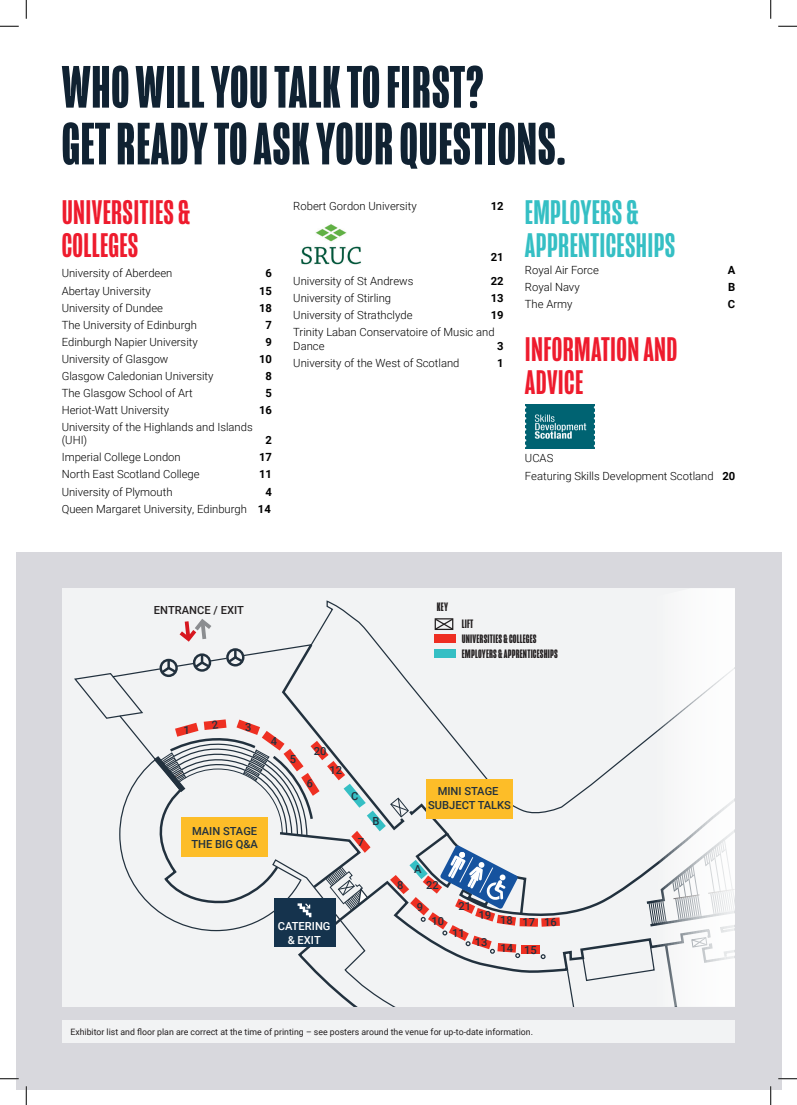
<style>
.page{position:relative;width:797px;height:1105px;background:#fff}
.page>*{position:absolute;margin:0;border:0;box-sizing:border-box;transform-origin:0 0}
.t1{font:700 61.25px/56.8px "Mongoose";letter-spacing:.01em;color:#102232}
.Exhibitor_List_Sub_Title{font:500 35px/32.5px "Mongoose";letter-spacing:.01em;color:#ee1b2d}
.Exhibitor_Text__P{font:500 35px/32.5px "Mongoose";letter-spacing:.01em;color:#35bfc4}
.t2{font:700 12.5px "Mongoose";letter-spacing:.015em;color:#231f20}
.Exhibitor_Text__P-2{font:300 11.25px/13.5px "Roboto";color:#000}
.Exhibitor_Text__P-3{font:700 11.25px "Roboto";color:#000}
.t3{font:500 11.12px/13.4px "Roboto";color:#22313e}
.t4{font:500 11.12px/13.4px "Roboto";color:#fff;text-align:center}
.t5{font:500 11.12px "Roboto";color:#231f20}
.t6{font:8.75px "Roboto";color:#231f20}
.s1{font-weight:700}
</style>
<div class="page">
<div style="left:16px;top:552px;width:765px;height:537px;background:#d8d8dd"></div>
<div style="left:62px;top:588px;width:673px;height:419px;background:#f2f3f4"></div>
<svg style="left:302px;top:959px;width:197px;height:48px"></svg>
<svg style="left:499px;top:589px;width:236px;height:418px"></svg>
<div style="left:62px;top:1021px;width:672px;height:22px;background:#f2f3f4"></div>
<img style="left:525px;top:404px;width:69px;height:45px">
<img style="left:301px;top:224px;width:60px;height:41px">
<svg style="left:0;top:25px;width:19px;height:2px"></svg>
<svg style="left:778px;top:25px;width:19px;height:2px"></svg>
<svg style="left:0;top:1078px;width:19px;height:1px"></svg>
<svg style="left:778px;top:1078px;width:19px;height:1px"></svg>
<svg style="left:25px;top:0;width:2px;height:19px"></svg>
<svg style="left:25px;top:1086px;width:2px;height:19px"></svg>
<svg style="left:770px;top:0;width:1px;height:19px"></svg>
<svg style="left:770px;top:1086px;width:1px;height:19px"></svg>
<svg style="left:111px;top:618px;width:449px;height:341px"></svg>
<p class="t1" style="left:62px;top:60px;width:505px">WHO WILL YOU TALK TO FIRST?<br>GET READY TO ASK YOUR QUESTIONS.</p>
<p class="Exhibitor_List_Sub_Title" style="left:62px;top:197px;width:130px">UNIVERSITIES &amp;<br>COLLEGES</p>
<p class="Exhibitor_Text__P-2" style="left:62px;top:266px;width:112px">University of Aberdeen</p>
<p class="Exhibitor_Text__P-3" style="left:265px;top:266px;width:8px">6</p>
<p class="Exhibitor_Text__P-2" style="left:62px;top:283px;width:91px">Abertay University</p>
<p class="Exhibitor_Text__P-3" style="left:259px;top:283px;width:14px">15</p>
<p class="Exhibitor_Text__P-2" style="left:62px;top:300px;width:103px">University of Dundee</p>
<p class="Exhibitor_Text__P-3" style="left:259px;top:300px;width:14px">18</p>
<p class="Exhibitor_Text__P-2" style="left:62px;top:317px;width:137px">The University of Edinburgh</p>
<p class="Exhibitor_Text__P-3" style="left:265px;top:317px;width:8px">7</p>
<p class="Exhibitor_Text__P-2" style="left:62px;top:334px;width:138px">Edinburgh Napier University</p>
<p class="Exhibitor_Text__P-3" style="left:265px;top:334px;width:8px">9</p>
<p class="Exhibitor_Text__P-2" style="left:62px;top:351px;width:108px">University of Glasgow</p>
<p class="Exhibitor_Text__P-3" style="left:259px;top:351px;width:14px">10</p>
<p class="Exhibitor_Text__P-2" style="left:62px;top:369px;width:153px">Glasgow Caledonian University</p>
<p class="Exhibitor_Text__P-3" style="left:265px;top:368px;width:8px">8</p>
<p class="Exhibitor_Text__P-2" style="left:62px;top:386px;width:133px">The Glasgow School of Art</p>
<p class="Exhibitor_Text__P-3" style="left:265px;top:385px;width:8px">5</p>
<p class="Exhibitor_Text__P-2" style="left:62px;top:403px;width:109px">Heriot-Watt University</p>
<p class="Exhibitor_Text__P-3" style="left:259px;top:402px;width:14px">16</p>
<p class="Exhibitor_Text__P-2" style="left:62px;top:420px;width:192px">University of the Highlands and Islands (UHI)</p>
<p class="Exhibitor_Text__P" style="left:525px;top:197px;width:152px">EMPLOYERS &amp;<br>APPRENTICESHIPS</p>
<p class="Exhibitor_Text__P-2" style="left:525px;top:263px;width:75px">Royal Air Force</p>
<p class="Exhibitor_Text__P-3" style="left:727px;top:262px;width:9px">A</p>
<p class="Exhibitor_Text__P-2" style="left:525px;top:280px;width:56px">Royal Navy</p>
<p class="Exhibitor_Text__P-3" style="left:728px;top:279px;width:9px">B</p>
<p class="Exhibitor_Text__P-2" style="left:525px;top:297px;width:49px">The Army</p>
<p class="Exhibitor_Text__P-3" style="left:728px;top:296px;width:9px">C</p>
<p class="Exhibitor_List_Sub_Title" style="left:525px;top:334px;width:154px">INFORMATION AND<br>ADVICE</p>
<p class="Exhibitor_Text__P-2" style="left:293px;top:199px;width:125px">Robert Gordon University</p>
<p class="Exhibitor_Text__P-3" style="left:491px;top:198px;width:14px">12</p>
<p class="Exhibitor_Text__P-3" style="left:491px;top:249px;width:14px">21</p>
<p class="Exhibitor_Text__P-2" style="left:293px;top:274px;width:121px">University of St Andrews</p>
<p class="Exhibitor_Text__P-3" style="left:491px;top:273px;width:14px">22</p>
<p class="Exhibitor_Text__P-2" style="left:293px;top:291px;width:99px">University of Stirling</p>
<p class="Exhibitor_Text__P-3" style="left:491px;top:290px;width:14px">13</p>
<p class="Exhibitor_Text__P-2" style="left:293px;top:308px;width:121px">University of Strathclyde</p>
<p class="Exhibitor_Text__P-3" style="left:491px;top:307px;width:14px">19</p>
<p class="Exhibitor_Text__P-2" style="left:293px;top:325px;width:203px">Trinity Laban Conservatoire of Music and<br>Dance</p>
<p class="Exhibitor_Text__P-3" style="left:497px;top:338px;width:8px">3</p>
<p class="Exhibitor_Text__P-2" style="left:293px;top:356px;width:168px">University of the West of Scotland</p>
<p class="Exhibitor_Text__P-3" style="left:497px;top:355px;width:8px">1</p>
<p class="Exhibitor_Text__P-3" style="left:265px;top:432px;width:8px">2</p>
<p class="Exhibitor_Text__P-2" style="left:62px;top:450px;width:120px">Imperial College London</p>
<p class="Exhibitor_Text__P-3" style="left:259px;top:449px;width:14px">17</p>
<p class="Exhibitor_Text__P-2" style="left:62px;top:467px;width:139px">North East Scotland College</p>
<p class="Exhibitor_Text__P-3" style="left:259px;top:467px;width:14px">11</p>
<p class="Exhibitor_Text__P-2" style="left:62px;top:484px;width:112px">University of Plymouth</p>
<p class="Exhibitor_Text__P-3" style="left:265px;top:484px;width:8px">4</p>
<p class="Exhibitor_Text__P-2" style="left:62px;top:501px;width:211px">Queen Margaret University, Edinburgh <span class="s1">14</span></p>
<p class="Exhibitor_Text__P-2" style="left:525px;top:451px;width:30px">UCAS</p>
<p class="Exhibitor_Text__P-2" style="left:525px;top:468px;width:212px">Featuring Skills Development Scotland <span class="s1">20</span></p>
<p class="t5" style="left:154px;top:602px;width:92px">ENTRANCE / EXIT</p>
<p class="t2" style="left:437px;top:599px;width:13px">KEY</p>
<p class="t2" style="left:462px;top:617px;width:13px">LIFT</p>
<p class="t2" style="left:462px;top:632px;width:76px">UNIVERSITIES &amp; COLLEGES</p>
<p class="t2" style="left:462px;top:647px;width:97px">EMPLOYERS &amp; APPRENTICESHIPS</p>
<p class="t3" style="left:184px;top:723px;width:8px">1</p>
<p class="t3" style="left:245px;top:720px;width:8px">3</p>
<p class="t3" style="left:271px;top:734px;width:8px">4</p>
<p class="t3" style="left:290px;top:752px;width:8px">5</p>
<p class="t3" style="left:191px;top:824px;width:68px">MAIN STAGE<br>THE BIG Q&amp;A</p>
<p class="t3" style="left:314px;top:743px;width:14px">20</p>
<p class="t3" style="left:329px;top:763px;width:14px">12</p>
<p class="t3" style="left:351px;top:789px;width:9px">C</p>
<p class="t3" style="left:358px;top:835px;width:8px">7</p>
<p class="t3" style="left:372px;top:814px;width:9px">B</p>
<p class="t4" style="left:278px;top:919px;width:54px">CATERING &amp; EXIT</p>
<p class="t3" style="left:428px;top:784px;width:84px;text-align:center">MINI STAGE<br>SUBJECT TALKS</p>
<p class="t3" style="left:397px;top:878px;width:8px">8</p>
<p class="t3" style="left:414px;top:862px;width:9px">A</p>
<p class="t3" style="left:426px;top:877px;width:14px">22</p>
<p class="t3" style="left:417px;top:899px;width:8px">9</p>
<p class="t3" style="left:431px;top:914px;width:14px">10</p>
<p class="t3" style="left:458px;top:899px;width:14px">21</p>
<p class="t3" style="left:452px;top:926px;width:14px">11</p>
<p class="t3" style="left:475px;top:935px;width:14px">13</p>
<p class="t3" style="left:500px;top:915px;width:58px">18 17 16</p>
<p class="t3" style="left:500px;top:941px;width:38px">14 15</p>
<p class="t6" style="left:70px;top:1026px;width:464px">Exhibitor list and floor plan are correct at the time of printing – see posters around the venue for up-to-date information.</p>
</div>
